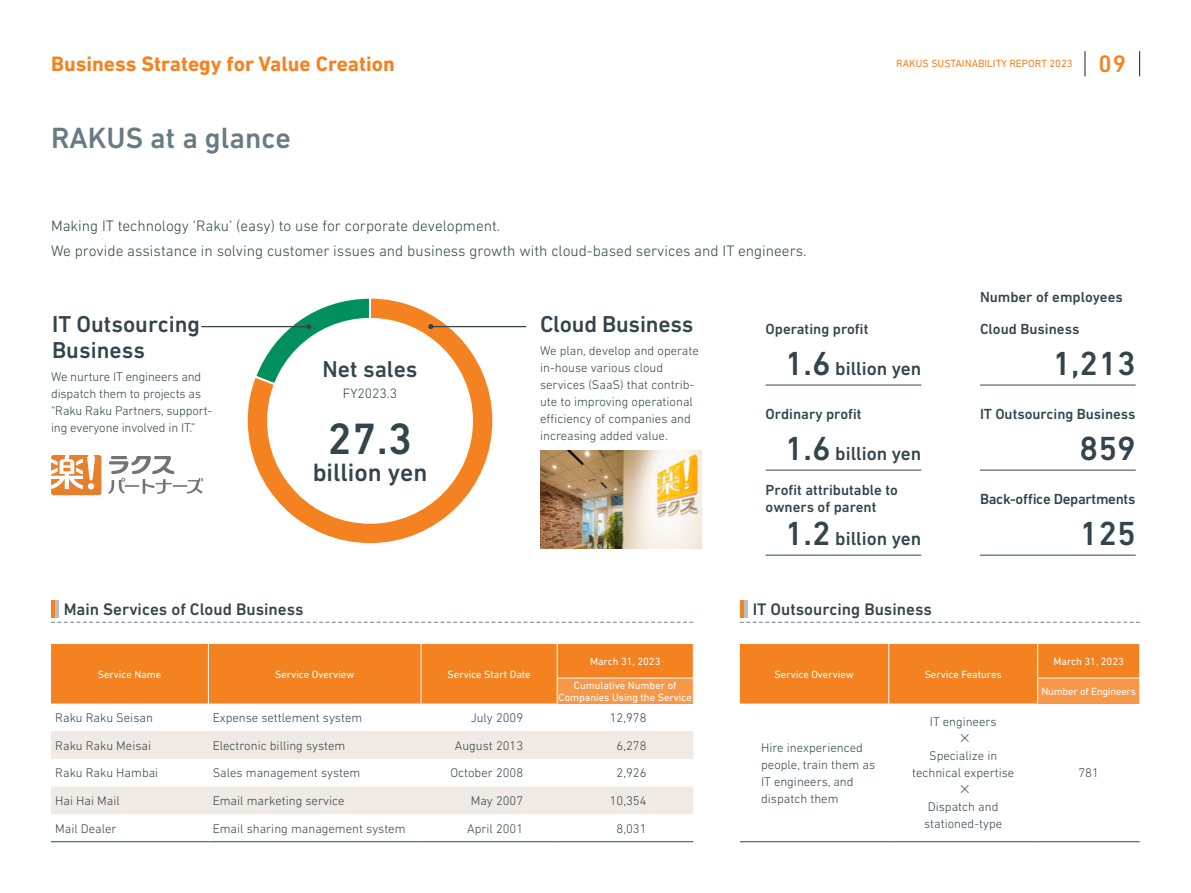
<style>
.page{position:relative;width:1191px;height:893px;background:#fff}
.page>*{position:absolute;margin:0;border:0;box-sizing:border-box;transform-origin:0 0}
.t1{font:500 44.7px "DIN Next LT Pro";color:#33444d}
.t2{font:500 34.05px "DIN Next LT Pro";color:#33444d}
.t3{font:500 29.7px "DIN Next LT Pro";color:#687a83}
.t4{font:500 25.5px "DIN Next LT Pro";color:#33444d}
.t5{font:500 24.3px "DIN Next LT Pro";color:#f58220}
.t6{font:500 23.4px/25.5px "DIN Next LT Pro";color:#33444d}
.t7{font:700 21.3px "DIN Next LT Pro";color:#f58220}
.t8{font:500 19.2px "DIN Next LT Pro";color:#33444d}
.t9{font:500 16.95px "DIN Next LT Pro";color:#33444d}
.t10{font:300 15.45px/25.5px "DIN Next LT Pro";color:#33444d}
.t11{font:500 14.85px/32px "DIN Next LT Pro";color:#33444d}
.t12{font:500 14.85px "DIN Next LT Pro";letter-spacing:-.02em;color:#33444d}
.t13{font:300 13.8px "DIN Next LT Pro";color:#33444d}
.t14{font:300 12.75px/17px "DIN Next LT Pro";color:#33444d}
.t15{font:300 12.75px "UD Shin Go Pro";color:#33444d}
.t16{font:10.65px/12.8px "DIN Next LT Pro";color:#fff;text-align:center}
.t17{font:10.65px "DIN Next LT Pro";color:#f58220}
.s1{font-size:34.05px}
</style>
<div class="page">
<img style="left:540px;top:451px;width:161px;height:97px">
<svg style="left:246px;top:327px;width:248px;height:217px"></svg>
<svg style="left:51px;top:731px;width:642px;height:83px;fill:#f0e9e4"></svg>
<svg style="left:51px;top:644px;width:643px;height:59px;background:#f58425"></svg>
<hr style="left:51px;top:841px;width:157px;height:1px;background:#33444d">
<hr style="left:208px;top:841px;width:213px;height:1px;background:#33444d">
<hr style="left:421px;top:841px;width:136px;height:1px;background:#33444d">
<hr style="left:557px;top:841px;width:136px;height:1px;background:#33444d">
<hr style="left:557px;top:678px;width:136px;height:1px;background:#fff">
<svg style="left:740px;top:644px;width:400px;height:59px;background:#f58525"></svg>
<hr style="left:1037px;top:678px;width:103px;height:1px;background:#fff">
<hr style="left:740px;top:841px;width:148px;height:1px;background:#33444d">
<hr style="left:888px;top:841px;width:149px;height:1px;background:#33444d">
<hr style="left:1037px;top:841px;width:102px;height:1px;background:#33444d">
<svg style="left:51px;top:622px;width:642px;height:1px"></svg>
<hr style="left:51px;top:600px;width:4px;height:17px;background:#f58220">
<div style="left:55px;top:600px;width:5px;height:17px;background:#bcbdc0"></div>
<svg style="left:740px;top:622px;width:400px;height:1px"></svg>
<hr style="left:740px;top:600px;width:4px;height:17px;background:#f58220">
<hr style="left:744px;top:600px;width:4px;height:17px;background:#bcbdc0">
<svg style="left:51px;top:455px;width:50px;height:40px"></svg>
<svg style="left:108px;top:456px;width:95px;height:38px"></svg>
<hr style="left:980px;top:385px;width:155px;height:1px;background:#33444d">
<hr style="left:980px;top:470px;width:155px;height:1px;background:#33444d">
<hr style="left:980px;top:555px;width:155px;height:1px;background:#33444d">
<hr style="left:765px;top:385px;width:156px;height:1px;background:#33444d">
<hr style="left:765px;top:470px;width:156px;height:1px;background:#33444d">
<hr style="left:765px;top:555px;width:156px;height:1px;background:#33444d">
<hr style="left:201px;top:326px;width:108px;height:1px;background:#33444d">
<hr style="left:431px;top:326px;width:95px;height:1px;background:#33444d">
<svg style="left:252px;top:298px;width:221px;height:226px"></svg>
<svg style="left:1084px;top:51px;width:1px;height:25px"></svg>
<svg style="left:1139px;top:51px;width:1px;height:25px"></svg>
<h3 class="t7" style="left:51px;top:51px;width:345px">Business Strategy for Value Creation</h3>
<p class="t17" style="left:896px;top:58px;width:178px">RAKUS SUSTAINABILITY REPORT 2023</p>
<h3 class="t5" style="left:1098px;top:50px;width:29px">09</h3>
<h3 class="t3" style="left:51px;top:121px;width:241px">RAKUS at a glance</h3>
<p class="t10" style="left:51px;top:212px;width:757px">Making IT technology ‘Raku’ (easy) to use for corporate development.<br>We provide assistance in solving customer issues and business growth with cloud-based services and IT engineers.</p>
<h3 class="t6" style="left:52px;top:311px;width:150px">IT Outsourcing<br>Business</h3>
<h3 class="t6" style="left:540px;top:311px;width:155px">Cloud Business</h3>
<h3 class="t6" style="left:322px;top:356px;width:97px">Net sales</h3>
<p class="t13" style="left:343px;top:386px;width:56px">FY2023.3</p>
<h1 class="t1" style="left:328px;top:413px;width:86px">27.3</h1>
<h3 class="t4" style="left:313px;top:457px;width:116px">billion yen</h3>
<p class="t14" style="left:540px;top:342px;width:160px">We plan, develop and operate in-house various cloud services (SaaS) that contrib&shy;ute to improving operational efficiency of companies and increasing added value.</p>
<p class="t14" style="left:51px;top:368px;width:163px">We nurture IT engineers and dispatch them to projects as “Raku Raku Partners, support&shy;ing everyone involved in IT.”</p>
<p class="t11" style="left:765px;top:312px;width:104px">Operating profit</p>
<h3 class="t8" style="left:785px;top:357px;width:138px"><span class="s1">1.6</span> billion yen</h3>
<p class="t11" style="left:765px;top:397px;width:97px">Ordinary profit</p>
<h3 class="t8" style="left:785px;top:442px;width:138px"><span class="s1">1.6</span> billion yen</h3>
<p class="t11" style="left:765px;top:481px;width:134px;line-height:17px">Profit attributable to owners of parent</p>
<h3 class="t8" style="left:785px;top:528px;width:138px"><span class="s1">1.2</span> billion yen</h3>
<h3 class="t9" style="left:64px;top:599px;width:241px">Main Services of Cloud Business</h3>
<h3 class="t9" style="left:752px;top:599px;width:181px">IT Outsourcing Business</h3>
<p class="t11" style="left:980px;top:281px;width:144px">Number of employees<br>Cloud Business</p>
<h2 class="t2" style="left:1052px;top:344px;width:85px">1,213</h2>
<p class="t11" style="left:980px;top:397px;width:157px">IT Outsourcing Business</p>
<h2 class="t2" style="left:1079px;top:429px;width:58px">859</h2>
<p class="t12" style="left:980px;top:490px;width:157px">Back-office Departments</p>
<h2 class="t2" style="left:1079px;top:514px;width:58px">125</h2>
<p class="t16" style="left:98px;top:668px;width:65px">Service Name</p>
<p class="t16" style="left:275px;top:668px;width:81px">Service Overview</p>
<p class="t16" style="left:447px;top:668px;width:85px">Service Start Date</p>
<p class="t16" style="left:590px;top:655px;width:72px">March 31, 2023</p>
<p class="t16" style="left:558px;top:678px;width:135px">Cumulative Number of<br>Companies Using the Service</p>
<p class="t14" style="left:55px;top:709px;width:99px">Raku Raku Seisan</p>
<p class="t14" style="left:213px;top:709px;width:151px">Expense settlement system</p>
<p class="t14" style="left:471px;top:709px;width:54px">July 2009</p>
<p class="t14" style="left:610px;top:709px;width:38px">12,978</p>
<p class="t14" style="left:55px;top:737px;width:97px">Raku Raku Meisai</p>
<p class="t14" style="left:213px;top:737px;width:134px">Electronic billing system</p>
<p class="t14" style="left:455px;top:737px;width:70px">August 2013</p>
<p class="t14" style="left:616px;top:737px;width:31px">6,278</p>
<p class="t14" style="left:55px;top:764px;width:105px">Raku Raku Hambai</p>
<p class="t14" style="left:213px;top:764px;width:149px">Sales management system</p>
<p class="t14" style="left:450px;top:764px;width:74px">October 2008</p>
<p class="t14" style="left:616px;top:764px;width:31px">2,926</p>
<p class="t14" style="left:55px;top:792px;width:66px">Hai Hai Mail</p>
<p class="t14" style="left:213px;top:792px;width:133px">Email marketing service</p>
<p class="t14" style="left:471px;top:792px;width:54px">May 2007</p>
<p class="t14" style="left:610px;top:792px;width:38px">10,354</p>
<p class="t14" style="left:55px;top:820px;width:63px">Mail Dealer</p>
<p class="t14" style="left:213px;top:820px;width:194px">Email sharing management system</p>
<p class="t14" style="left:467px;top:820px;width:58px">April 2001</p>
<p class="t14" style="left:616px;top:820px;width:31px">8,031</p>
<p class="t16" style="left:774px;top:668px;width:81px">Service Overview</p>
<p class="t16" style="left:924px;top:668px;width:79px">Service Features</p>
<p class="t14" style="left:761px;top:739px;width:116px">Hire inexperienced people, train them as<br>IT engineers, and dispatch them</p>
<p class="t14" style="left:930px;top:713px;width:68px">IT engineers</p>
<p class="t15" style="left:958px;top:728px;width:14px">×</p>
<p class="t14" style="left:912px;top:747px;width:104px;text-align:center">Specialize in technical expertise</p>
<p class="t15" style="left:958px;top:779px;width:14px">×</p>
<p class="t14" style="left:924px;top:798px;width:80px">Dispatch and stationed-type</p>
<p class="t16" style="left:1053px;top:655px;width:72px">March 31, 2023</p>
<p class="t16" style="left:1041px;top:685px;width:96px">Number of Engineers</p>
<p class="t14" style="left:1078px;top:764px;width:22px">781</p>
</div>
